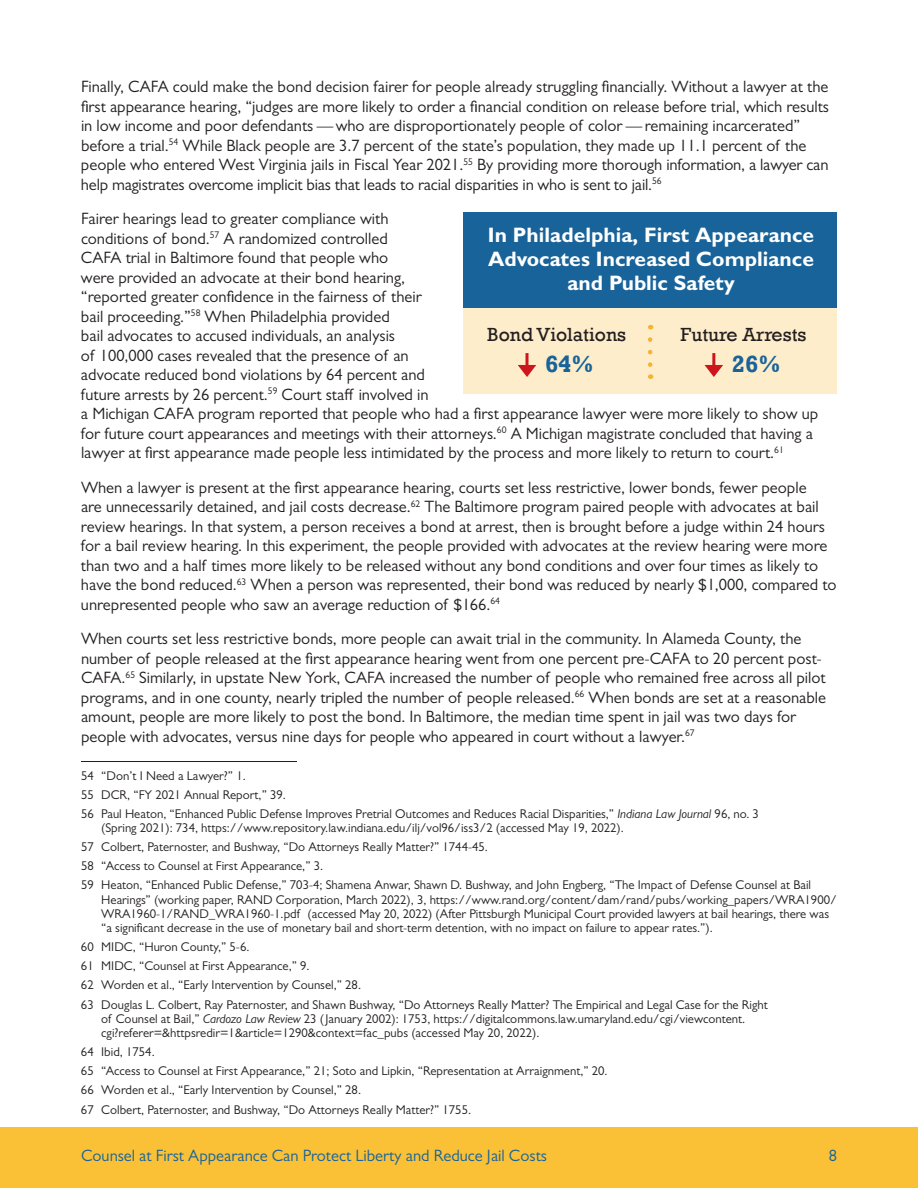
<style>
.page{position:relative;width:918px;height:1188px;background:#fff}
.page>*{position:absolute;margin:0;border:0;box-sizing:border-box;transform-origin:0 0}
.t1{font:700 24px "Rockwell";color:#18639a}
.t2{font:700 21px/24px "Gill Sans MT Pro";color:#fff;text-align:center}
.t3{font:19.5px "Rockwell";color:#231f20}
.t4{font:16.5px/19.5px "Gill Sans MT Pro";color:#231f20}
.t5{font:16.5px "Gill Sans MT Pro";color:#18639a}
.t6{font:12.75px/19px "Gill Sans MT Pro";color:#231f20}
.s1{font-style:italic}
</style>
<div class="page">
<div style="left:0;top:1127px;width:918px;height:61px;background:#fac136"></div>
<hr style="left:81px;top:761px;width:216px;height:1px;background:#231f20">
<div style="left:463px;top:214px;width:374px;height:180px;background:#fdedca"></div>
<div style="left:463px;top:213px;width:374px;height:95px;background:#18639a"></div>
<svg style="left:648px;top:340px;width:4px;height:39px"></svg>
<hr style="left:526px;top:353px;width:3px;height:20px;background:#cd151d">
<svg style="left:518px;top:365px;width:18px;height:12px"></svg>
<hr style="left:712px;top:353px;width:3px;height:20px;background:#cd151d">
<svg style="left:705px;top:365px;width:18px;height:12px"></svg>
<p class="t4" style="left:81px;top:77px;width:750px">Finally, CAFA could make the bond decision fairer for people already struggling financially. Without a lawyer at the first appearance hearing, “judges are more likely to order a financial condition on release before trial, which results in low income and poor defendants — who are disproportionately people of color — remaining incarcerated” before a trial.<sup>54</sup> While Black people are 3.7 percent of the state’s population, they made up 11.1 percent of the people who entered West Virginia jails in Fiscal Year 2021.<sup>55</sup> By providing more thorough information, a lawyer can help magistrates overcome implicit bias that leads to racial disparities in who is sent to jail.<sup>56</sup></p>
<p class="t4" style="left:81px;top:209px;width:739px">Fairer hearings lead to greater compliance with<br>conditions of bond.<sup>57</sup> A randomized controlled<br>CAFA trial in Baltimore found that people who<br>were provided an advocate at their bond hearing,<br>“reported greater confidence in the fairness of their<br>bail proceeding.”<sup>58</sup> When Philadelphia provided<br>bail advocates to accused individuals, an analysis<br>of 100,000 cases revealed that the presence of an<br>advocate reduced bond violations by 64 percent and<br>future arrests by 26 percent.<sup>59</sup> Court staff involved in<br>a Michigan CAFA program reported that people who had a first appearance lawyer were more likely to show up for future court appearances and meetings with their attorneys.<sup>60</sup> A Michigan magistrate concluded that having a lawyer at first appearance made people less intimidated by the process and more likely to return to court.<sup>61</sup></p>
<p class="t4" style="left:81px;top:477px;width:757px">When a lawyer is present at the first appearance hearing, courts set less restrictive, lower bonds, fewer people<br>are unnecessarily detained, and jail costs decrease.<sup>62</sup> The Baltimore program paired people with advocates at bail review hearings. In that system, a person receives a bond at arrest, then is brought before a judge within 24 hours for a bail review hearing. In this experiment, the people provided with advocates at the review hearing were more than two and a half times more likely to be released without any bond conditions and over four times as likely to have the bond reduced.<sup>63</sup> When a person was represented, their bond was reduced by nearly $1,000, compared to unrepresented people who saw an average reduction of $166.<sup>64</sup></p>
<p class="t4" style="left:81px;top:629px;width:747px">When courts set less restrictive bonds, more people can await trial in the community. In Alameda County, the number of people released at the first appearance hearing went from one percent pre-CAFA to 20 percent post-CAFA.<sup>65</sup> Similarly, in upstate New York, CAFA increased the number of people who remained free across all pilot programs, and in one county, nearly tripled the number of people released.<sup>66</sup> When bonds are set at a reasonable amount, people are more likely to post the bond. In Baltimore, the median time spent in jail was two days for people with advocates, versus nine days for people who appeared in court without a lawyer.<sup>67</sup></p>
<p class="t6" style="left:81px;top:766px;width:680px">54 “Don’t I Need a Lawyer?” 1.<br>55 DCR, “FY 2021 Annual Report,” 39.<br>56 Paul Heaton, “Enhanced Public Defense Improves Pretrial Outcomes and Reduces Racial Disparities,” <span class="s1">Indiana Law Journal</span> 96, no. 3</p>
<p class="t6" style="left:81px;top:818px;width:732px;text-indent:20px">(Spring 2021): 734, https://www.repository.law.indiana.edu/ilj/vol96/iss3/2 (accessed May 19, 2022).<br>57 Colbert, Paternoster, and Bushway, “Do Attorneys Really Matter?” 1744-45.<br>58 “Access to Counsel at First Appearance,” 3.<br>59 Heaton, “Enhanced Public Defense,” 703-4; Shamena Anwar, Shawn D. Bushway, and John Engberg, “The Impact of Defense Counsel at Bail</p>
<p class="t6" style="left:101px;top:892px;width:737px;line-height:14.2px">Hearings” (working paper, RAND Corporation, March 2022), 3, https://www.rand.org/content/dam/rand/pubs/working_papers/WRA1900/<br>WRA1960-1/RAND_WRA1960-1.pdf (accessed May 20, 2022) (After Pittsburgh Municipal Court provided lawyers at bail hearings, there was “a significant decrease in the use of monetary bail and short-term detention, with no impact on failure to appear rates.”).</p>
<p class="t6" style="left:81px;top:937px;width:688px">60 MIDC, “Huron County,” 5-6.<br>61 MIDC, “Counsel at First Appearance,” 9.<br>62 Worden et al., “Early Intervention by Counsel,” 28.<br>63 Douglas L. Colbert, Ray Paternoster, and Shawn Bushway, “Do Attorneys Really Matter? The Empirical and Legal Case for the Right</p>
<p class="t6" style="left:101px;top:1011px;width:646px;line-height:14.2px">of Counsel at Bail,” <span class="s1">Cardozo Law Review</span> 23 (January 2002): 1753, https://digitalcommons.law.umaryland.edu/cgi/viewcontent. cgi?referer=&amp;httpsredir=1&amp;article=1290&amp;context=fac_pubs (accessed May 20, 2022).</p>
<p class="t6" style="left:81px;top:1042px;width:528px">64 Ibid, 1754.<br>65 “Access to Counsel at First Appearance,” 21; Soto and Lipkin, “Representation at Arraignment,” 20.<br>66 Worden et al., “Early Intervention by Counsel,” 28.<br>67 Colbert, Paternoster, and Bushway, “Do Attorneys Really Matter?” 1755.</p>
<p class="t2" style="left:488px;top:222px;width:328px">In Philadelphia, First Appearance<br>Advocates Increased Compliance and Public Safety</p>
<p class="t3" style="left:681px;top:323px;width:127px">Future Arrests</p>
<h1 class="t1" style="left:545px;top:349px;width:50px">64%</h1>
<h1 class="t1" style="left:732px;top:349px;width:50px">26%</h1>
<p class="t3" style="left:487px;top:323px;width:140px">Bond Violations</p>
<p class="t5" style="left:81px;top:1146px;width:468px">Counsel at First Appearance Can Protect Liberty and Reduce Jail Costs</p>
<p class="t5" style="left:829px;top:1146px;width:10px">8</p>
</div>
